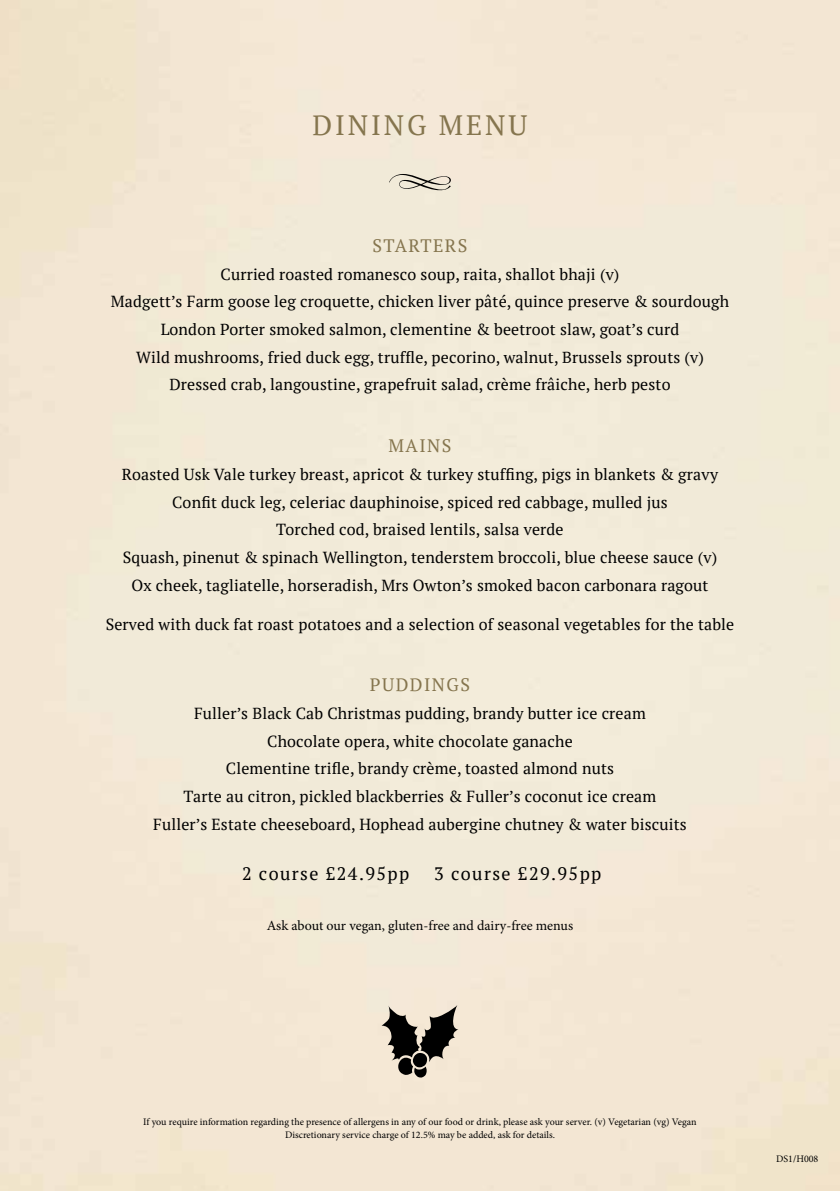
<style>
.page{position:relative;width:840px;height:1191px;background:#fff}
.page>*{position:absolute;margin:0;border:0;box-sizing:border-box;transform-origin:0 0}
.t1{font:28px "PT Serif";letter-spacing:.1em;color:#85754e}
.t2{font:18px "PT Serif";letter-spacing:.08em;color:#000}
.t3{font:18px "PT Serif";letter-spacing:.08em;color:#85754e}
.t4{font:16px/27.6px "PT Serif";letter-spacing:.01em;color:#000;text-align:center}
.t5{font:14px "Minion Pro";letter-spacing:-.005em;color:#000}
.t6{font:10px/13px "Minion Pro";color:#000;text-align:center}
</style>
<div class="page">
<div style="left:0;top:0;width:839px;height:1191px;background:#f3e8d5"></div>
<svg style="left:389px;top:174px;width:63px;height:18px"></svg>
<svg style="left:381px;top:1005px;width:77px;height:72px;background:#857e73"></svg>
<h1 class="t1" style="left:312px;top:107px;width:216px">DINING MENU</h1>
<p class="t3" style="left:372px;top:234px;width:97px">STARTERS</p>
<p class="t4" style="left:111px;top:260px;width:619px">Curried roasted romanesco soup, raita, shallot bhaji (v)<br>Madgett’s Farm goose leg croquette, chicken liver pâté, quince preserve &amp; sourdough London Porter smoked salmon, clementine &amp; beetroot slaw, goat’s curd<br>Wild mushrooms, fried duck egg, truffle, pecorino, walnut, Brussels sprouts (v)<br>Dressed crab, langoustine, grapefruit salad, crème frâiche, herb pesto</p>
<p class="t3" style="left:388px;top:434px;width:64px">MAINS</p>
<p class="t4" style="left:122px;top:460px;width:597px">Roasted Usk Vale turkey breast, apricot &amp; turkey stuffing, pigs in blankets &amp; gravy Confit duck leg, celeriac dauphinoise, spiced red cabbage, mulled jus<br>Torched cod, braised lentils, salsa verde<br>Squash, pinenut &amp; spinach Wellington, tenderstem broccoli, blue cheese sauce (v)<br>Ox cheek, tagliatelle, horseradish, Mrs Owton’s smoked bacon carbonara ragout</p>
<p class="t4" style="left:106px;top:610px;width:629px">Served with duck fat roast potatoes and a selection of seasonal vegetables for the table</p>
<p class="t3" style="left:370px;top:673px;width:101px">PUDDINGS</p>
<p class="t4" style="left:153px;top:699px;width:534px">Fuller’s Black Cab Christmas pudding, brandy butter ice cream<br>Chocolate opera, white chocolate ganache<br>Clementine trifle, brandy crème, toasted almond nuts<br>Tarte au citron, pickled blackberries &amp; Fuller’s coconut ice cream<br>Fuller’s Estate cheeseboard, Hophead aubergine chutney &amp; water biscuits</p>
<p class="t2" style="left:242px;top:862px;width:169px">2 course £24.95pp</p>
<p class="t2" style="left:434px;top:862px;width:169px">3 course £29.95pp</p>
<p class="t5" style="left:267px;top:916px;width:307px">Ask about our vegan, gluten-free and dairy-free menus</p>
<p class="t6" style="left:143px;top:1114px;width:554px">If you require information regarding the presence of allergens in any of our food or drink, please ask your server. (v) Vegetarian (vg) Vegan<br>Discretionary service charge of 12.5% may be added, ask for details.</p>
<p class="t6" style="left:775px;top:1152px;width:44px">DS1/H008</p>
</div>
